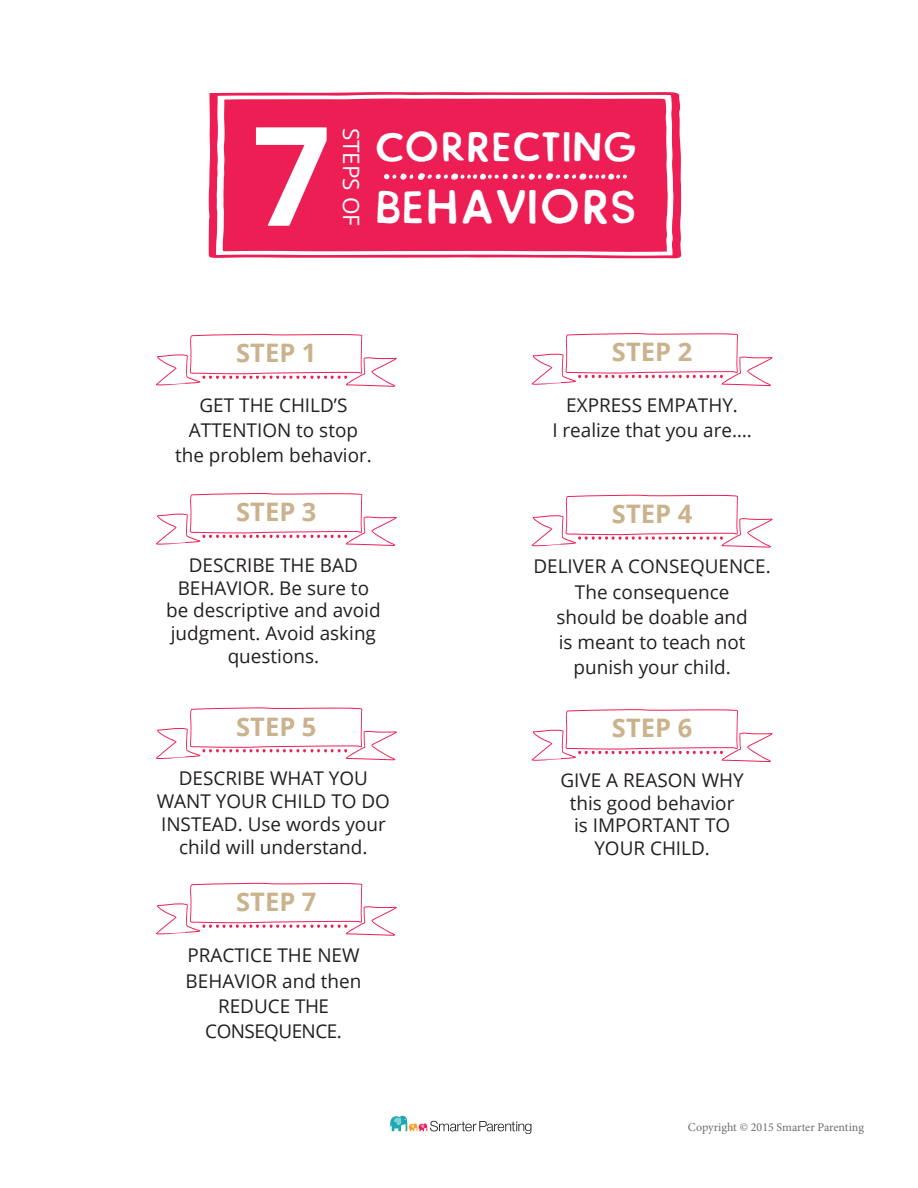
<style>
.page{position:relative;width:918px;height:1188px;background:#fff}
.page>*{position:absolute;margin:0;border:0;box-sizing:border-box;transform-origin:0 0}
.t1{font:700 138px "Open Sans";color:#fff}
.t2{font:48px "CA Postal";letter-spacing:.02em;color:#fff}
.t3{font:42px "CA Postal";letter-spacing:.01em;color:#fff}
.t4{font:700 25.5px "Open Sans";color:#cab28d}
.t5{font:22.5px "Open Sans";color:#fff}
.t6{font:18.9px/25.2px "Open Sans";color:#231f20;text-align:center}
.t7{font:12px "Minion Pro";color:#6d6e71}
</style>
<div class="page">
<svg style="left:209px;top:92px;width:472px;height:166px"></svg>
<div style="left:223px;top:98px;width:445px;height:154px;background:#ed1e54"></div>
<svg style="left:156px;top:334px;width:241px;height:53px"></svg>
<svg style="left:532px;top:333px;width:241px;height:53px"></svg>
<svg style="left:156px;top:493px;width:241px;height:53px"></svg>
<svg style="left:532px;top:495px;width:241px;height:53px"></svg>
<svg style="left:156px;top:707px;width:241px;height:53px"></svg>
<svg style="left:532px;top:709px;width:241px;height:53px"></svg>
<svg style="left:156px;top:883px;width:241px;height:53px"></svg>
<svg style="left:384px;top:173px;width:243px;height:7px"></svg>
<svg style="left:389px;top:1116px;width:142px;height:18px"></svg>
<h1 class="t1" style="left:252px;top:97px;width:80px">7</h1>
<p class="t5" style="left:360px;top:128px;width:100px;rotate:90deg">STEPS OF</p>
<h3 class="t3" style="left:374px;top:122px;width:265px">CORRECTING</h3>
<h2 class="t2" style="left:374px;top:178px;width:265px">BEHAVIORS</h2>
<h3 class="t4" style="left:612px;top:338px;width:82px">STEP 2</h3>
<h3 class="t4" style="left:236px;top:338px;width:82px">STEP 1</h3>
<p class="t6" style="left:175px;top:394px;width:198px">GET THE CHILD’S<br>ATTENTION to stop the problem behavior.</p>
<p class="t6" style="left:552px;top:394px;width:201px">EXPRESS EMPATHY.<br>I realize that you are….</p>
<h3 class="t4" style="left:236px;top:498px;width:82px">STEP 3</h3>
<h3 class="t4" style="left:612px;top:499px;width:82px">STEP 4</h3>
<p class="t6" style="left:166px;top:556px;width:216px;line-height:22.6px">DESCRIBE THE BAD<br>BEHAVIOR. Be sure to be descriptive and avoid judgment. Avoid asking questions.</p>
<p class="t6" style="left:533px;top:556px;width:239px">DELIVER A CONSEQUENCE.<br>The consequence<br>should be doable and<br>is meant to teach not punish your child.</p>
<h3 class="t4" style="left:236px;top:712px;width:82px">STEP 5</h3>
<h3 class="t4" style="left:612px;top:714px;width:82px">STEP 6</h3>
<p class="t6" style="left:157px;top:769px;width:235px;line-height:22.6px">DESCRIBE WHAT YOU<br>WANT YOUR CHILD TO DO<br>INSTEAD. Use words your child will understand.</p>
<p class="t6" style="left:561px;top:771px;width:185px;line-height:22.6px">GIVE A REASON WHY this good behavior<br>is IMPORTANT TO<br>YOUR CHILD.</p>
<h3 class="t4" style="left:236px;top:887px;width:82px">STEP 7</h3>
<p class="t6" style="left:186px;top:945px;width:177px">PRACTICE THE NEW<br>BEHAVIOR and then<br>REDUCE THE<br>CONSEQUENCE.</p>
<p class="t7" style="left:688px;top:1122px;width:178px">Copyright © 2015 Smarter Parenting</p>
</div>
